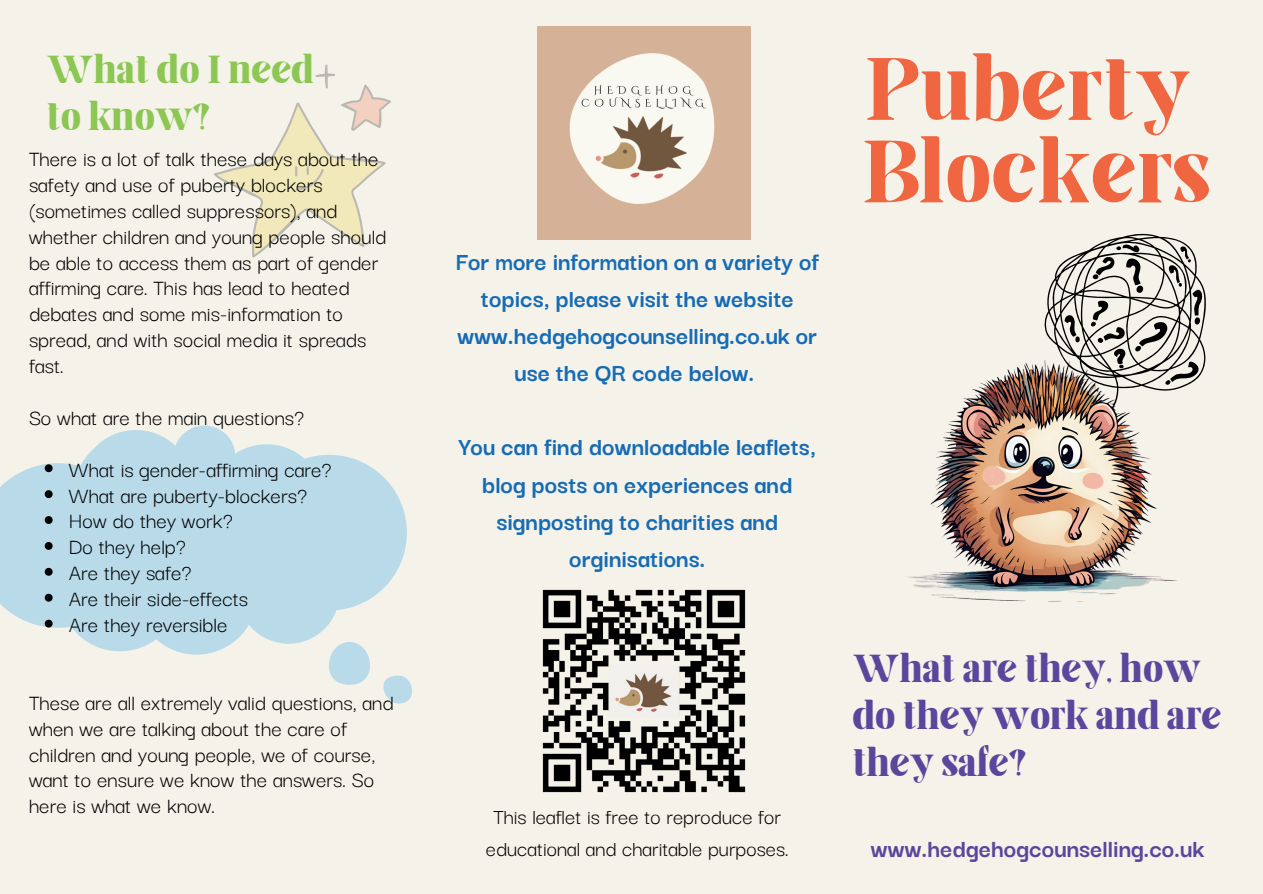
<style>
.page{position:relative;width:1263px;height:894px;background:#fff}
.page>*{position:absolute;margin:0;border:0;box-sizing:border-box;transform-origin:0 0}
.t1{font:84.75px/82.5px "Elika Gorica";letter-spacing:.01em;color:#f06640}
.t2{font:37.5px/47.2px "Elika Gorica";color:#5a469c}
.t3{font:37.5px/47.2px "Elika Gorica";color:#8bc752}
.t4{font:700 26.7px/37.2px "Darker Grotesque";color:#166bb5;text-align:center}
.t5{font:700 26.7px "Darker Grotesque";color:#5a469c}
.t6{font:23.4px/25.8px "Darker Grotesque";color:#000}
.t7{font:23.1px/32.2px "Darker Grotesque";color:#000;text-align:center}
</style>
<div class="page">
<div style="left:0;top:0;width:1263px;height:893px;background:#f4f2e9"></div>
<svg style="left:214px;top:64px;width:177px;height:194px"></svg>
<svg style="left:1047px;top:233px;width:159px;height:80px"></svg>
<img style="left:908px;top:313px;width:298px;height:289px">
<img style="left:538px;top:27px;width:212px;height:212px">
<img style="left:542px;top:589px;width:204px;height:204px">
<div style="left:329px;top:641px;width:41px;height:43px;background:#b8dae9;border-radius:20px"></div>
<svg style="left:383px;top:675px;width:29px;height:28px"></svg>
<svg style="left:0;top:425px;width:407px;height:229px;fill:#b8dae9"></svg>
<svg style="left:45px;top:464px;width:8px;height:8px"></svg>
<svg style="left:45px;top:490px;width:8px;height:8px"></svg>
<svg style="left:45px;top:516px;width:8px;height:8px"></svg>
<svg style="left:45px;top:542px;width:8px;height:7px"></svg>
<svg style="left:45px;top:567px;width:8px;height:8px"></svg>
<svg style="left:45px;top:593px;width:8px;height:8px"></svg>
<svg style="left:45px;top:619px;width:8px;height:8px"></svg>
<h2 class="t3" style="left:47px;top:46px;width:268px">What do I need to know?</h2>
<p class="t6" style="left:29px;top:144px;width:359px">There is a lot of talk these days about the safety and use of puberty blockers (sometimes called suppressors), and whether children and young people should be able to access them as part of gender affirming care. This has lead to heated debates and some mis-information to spread, and with social media it spreads fast.</p>
<p class="t6" style="left:29px;top:403px;width:277px">So what are the main questions?</p>
<p class="t6" style="left:69px;top:454px;width:264px">What is gender-affirming care?<br>What are puberty-blockers?<br>How do they work?<br>Do they help?<br>Are they safe?<br>Are their side-effects<br>Are they reversible</p>
<p class="t6" style="left:29px;top:687px;width:366px">These are all extremely valid questions, and when we are talking about the care of children and young people, we of course, want to ensure we know the answers. So here is what we know.</p>
<p class="t4" style="left:455px;top:241px;width:365px">For more information on a variety of topics, please visit the website www.hedgehogcounselling.co.uk or use the QR code below.</p>
<p class="t4" style="left:459px;top:426px;width:359px">You can find downloadable leaflets, blog posts on experiences and signposting to charities and orginisations.</p>
<p class="t7" style="left:486px;top:799px;width:305px">This leaflet is free to reproduce for educational and charitable purposes.</p>
<h1 class="t1" style="left:865px;top:49px;width:347px">Puberty<br>Blockers</h1>
<h2 class="t2" style="left:853px;top:644px;width:370px">What are they, how do they work and are they safe?</h2>
<p class="t5" style="left:871px;top:828px;width:335px">www.hedgehogcounselling.co.uk</p>
</div>
